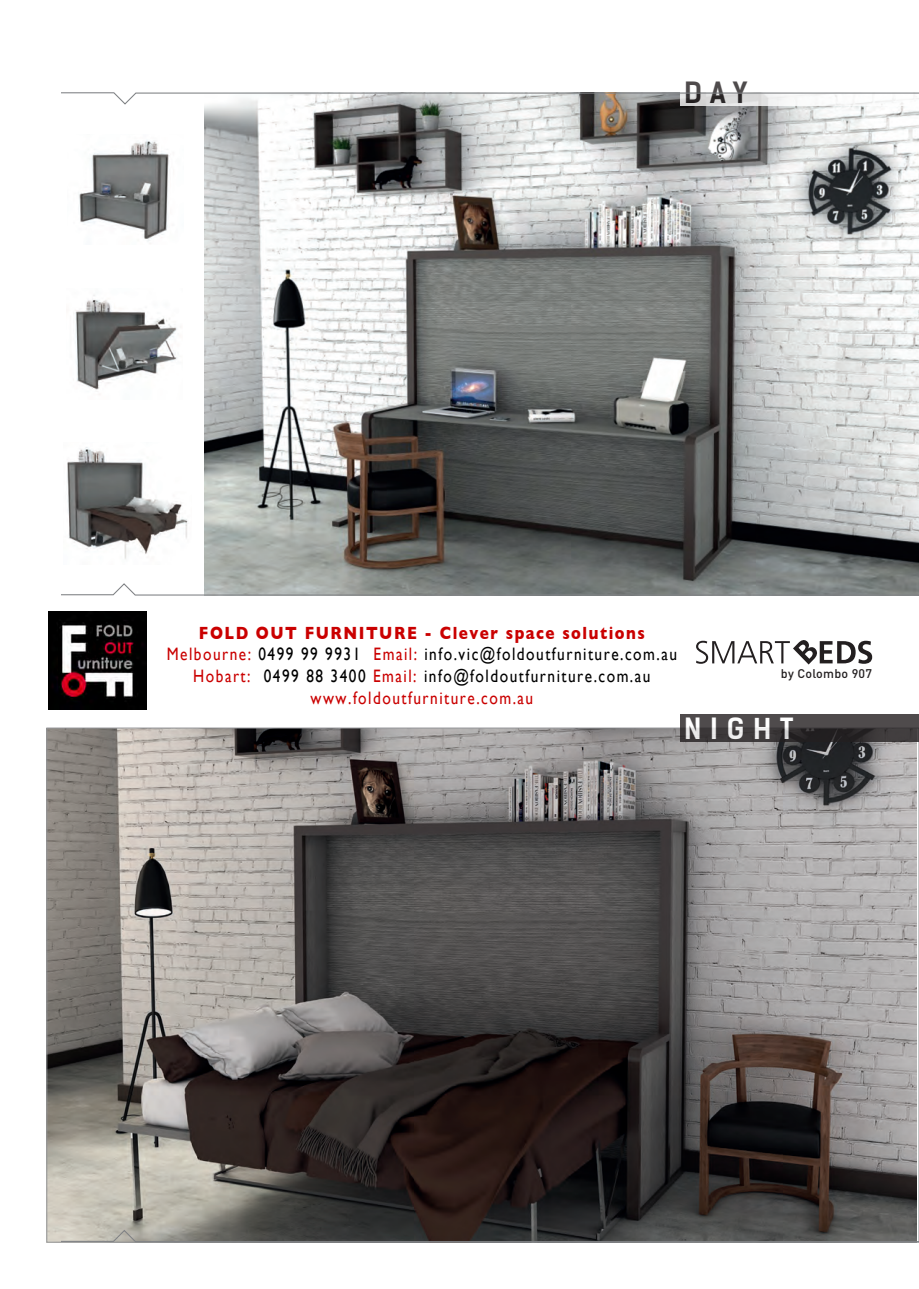
<style>
.page{position:relative;width:919px;height:1289px;background:#fff}
.page>*{position:absolute;margin:0;border:0;box-sizing:border-box;transform-origin:0 0}
.t1{font:700 27.9px "Kelson Sans";letter-spacing:.315em;color:#fff}
.t2{font:700 27.9px "Kelson Sans";color:#231f20}
.t3{font:18px/21.6px "Gill Sans";letter-spacing:.1em;color:#000;text-align:center;scale:.85 1}
.t4{font:500 12.45px "DIN";letter-spacing:.02em;color:#231f20}
.s1{font-weight:700;color:#ca0000}
.s2{color:#ca0000}
</style>
<div class="page">
<img style="left:49px;top:729px;width:867px;height:511px">
<img style="left:204px;top:105px;width:714px;height:477px">
<svg style="left:696px;top:640px;width:176px;height:24px"></svg>
<svg style="left:60px;top:1228px;width:858px;height:14px;background:#5a5a57"></svg>
<svg style="left:679px;top:714px;width:239px;height:27px;background:#423e3f"></svg>
<div style="left:679px;top:79px;width:239px;height:27px;background:#fff"></div>
<svg style="left:61px;top:92px;width:857px;height:13px"></svg>
<svg style="left:61px;top:582px;width:857px;height:14px;background:#979c9a"></svg>
<img style="left:79px;top:140px;width:91px;height:104px">
<img style="left:75px;top:295px;width:102px;height:95px">
<img style="left:67px;top:447px;width:121px;height:112px">
<img style="left:49px;top:611px;width:98px;height:98px">
<h1 class="t2" style="left:684px;top:75px;width:65px">DAY</h1>
<p class="t3" style="left:167px;top:621px;width:601px"><span class="s1">FOLD OUT FURNITURE - Clever space solutions </span><span class="s2">Melbourne:</span> 0499 99 9931 <span class="s2">Email:</span> info.vic@foldoutfurniture.com.au <span class="s2">Hobart:</span> 0499 88 3400 <span class="s2">Email:</span> info@foldoutfurniture.com.au <span class="s2">www.foldoutfurniture.com.au</span></p>
<p class="t4" style="left:780px;top:665px;width:93px">by Colombo 907</p>
<h1 class="t1" style="left:684px;top:711px;width:111px">NIGHT</h1>
</div>
